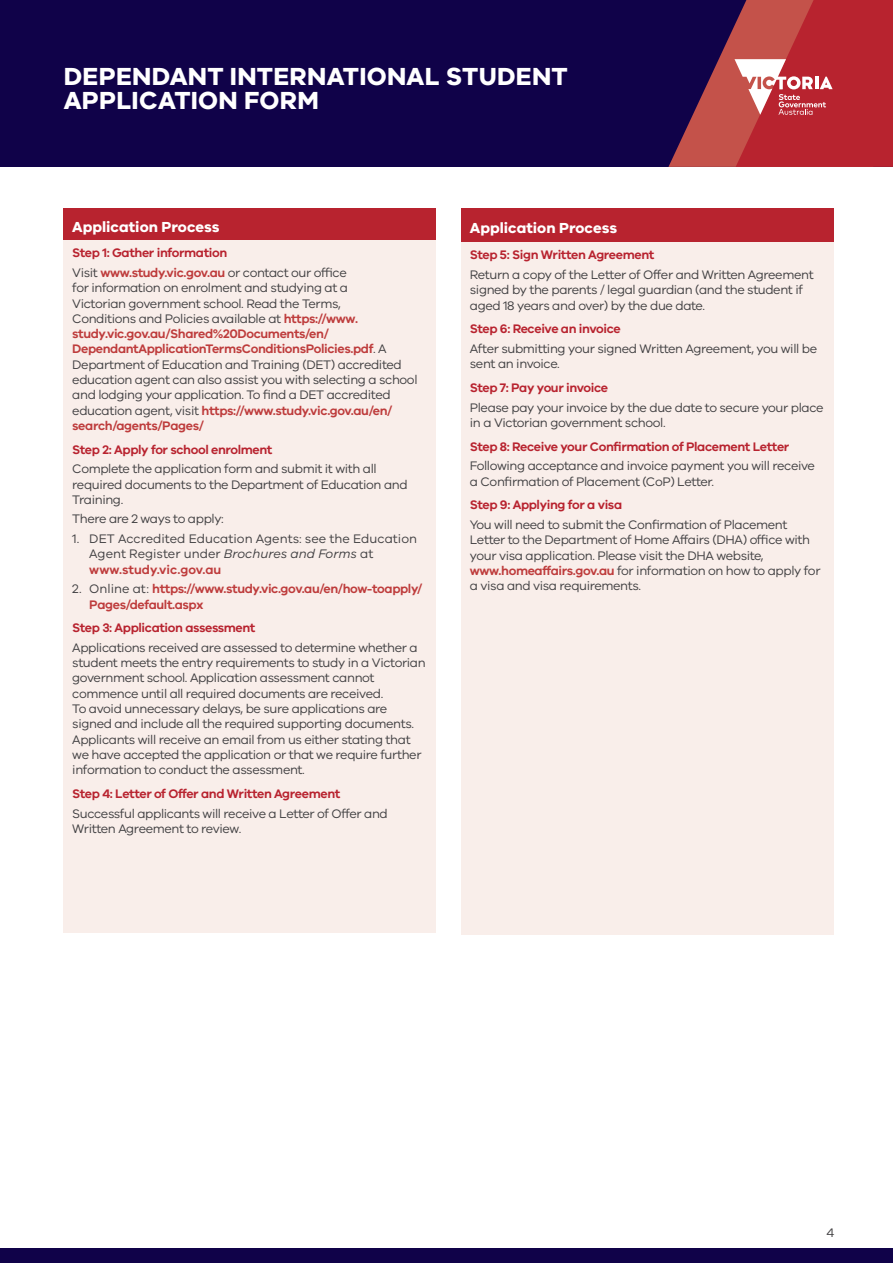
<style>
.page{position:relative;width:893px;height:1263px;background:#fff}
.page>*{position:absolute;margin:0;border:0;box-sizing:border-box;transform-origin:0 0}
.Form_Instructions_He{font:700 25.5px/24px "VIC";letter-spacing:.01em;color:#fff}
.Section_Headers{font:700 15px "VIC";color:#fff}
.Body{font:12.75px/15.3px "VIC";letter-spacing:-.03em;color:#414042}
.Step_Header{font:600 12.75px "VIC";letter-spacing:-.03em;color:#b8232f}
.Body-2{font:12.75px/15.3px "VIC";color:#414042}
.t1{font:600 12.75px/15.3px "VIC";letter-spacing:-.03em;color:#be3c3c}
.Information_Bullets{font:12.75px/15.3px "VIC";letter-spacing:-.03em;color:#414042}
.s1{font-weight:600;color:#be3c3c}
.s2{font-style:italic}
.s3{font-weight:400;color:#414042}
</style>
<div class="page">
<div style="left:0;top:0;width:893px;height:167px;background:#100249"></div>
<svg style="left:668px;top:0;width:225px;height:167px"></svg>
<div style="left:64px;top:208px;width:372px;height:32px;background:#b8232f"></div>
<div style="left:64px;top:240px;width:372px;height:692px;background:#f9eeea"></div>
<div style="left:461px;top:208px;width:372px;height:34px;background:#b8232f"></div>
<div style="left:461px;top:242px;width:372px;height:692px;background:#f9eeea"></div>
<div style="left:0;top:1248px;width:893px;height:15px;background:#100249"></div>
<p class="Form_Instructions_He" style="left:64px;top:64px;width:505px">DEPENDANT INTERNATIONAL STUDENT<br>APPLICATION FORM</p>
<p class="Section_Headers" style="left:72px;top:218px;width:149px">Application Process</p>
<p class="Step_Header" style="left:72px;top:245px;width:156px">Step 1: Gather information</p>
<p class="Body" style="left:72px;top:265px;width:347px">Visit <span class="s1">www.study.vic.gov.au</span> or contact our office<br>for information on enrolment and studying at a<br>Victorian government school. Read the Terms,<br>Conditions and Policies available at <span class="s1">https://www. study.vic.gov.au/Shared%20Documents/en/ DependantApplicationTermsConditionsPolicies.pdf</span>. A Department of Education and Training (DET) accredited education agent can also assist you with selecting a school and lodging your application. To find a DET accredited education agent, visit <span class="s1">https://www.study.vic.gov.au/en/ search/agents/Pages/</span></p>
<p class="Step_Header" style="left:72px;top:442px;width:202px">Step 2: Apply for school enrolment</p>
<p class="Body" style="left:72px;top:461px;width:337px">Complete the application form and submit it with all required documents to the Department of Education and<br>Training.</p>
<p class="Body" style="left:72px;top:511px;width:153px">There are 2 ways to apply:</p>
<p class="Body-2" style="left:89px;top:531px;width:329px;text-indent:-17px">1. DET Accredited Education Agents: see the Education<br>Agent Register under <span class="s2">Brochures and Forms</span> at <span class="s1">www.study.vic.gov.au</span></p>
<p class="t1" style="left:89px;top:581px;width:335px;text-indent:-17px"><span class="s3">2. Online at:</span> https://www.study.vic.gov.au/en/how-toapply/<br>Pages/default.aspx</p>
<p class="Step_Header" style="left:72px;top:620px;width:185px">Step 3: Application assessment</p>
<p class="Body" style="left:72px;top:639px;width:355px">Applications received are assessed to determine whether a student meets the entry requirements to study in a Victorian government school. Application assessment cannot commence until all required documents are received.<br>To avoid unnecessary delays, be sure applications are signed and include all the required supporting documents.<br>Applicants will receive an email from us either stating that we have accepted the application or that we require further information to conduct the assessment.</p>
<p class="Step_Header" style="left:72px;top:786px;width:270px">Step 4: Letter of Offer and Written Agreement</p>
<p class="Body" style="left:72px;top:805px;width:317px">Successful applicants will receive a Letter of Offer and<br>Written Agreement to review.</p>
<p class="Section_Headers" style="left:470px;top:219px;width:149px">Application Process</p>
<p class="Step_Header" style="left:470px;top:247px;width:186px">Step 5: Sign Written Agreement</p>
<p class="Body" style="left:470px;top:267px;width:345px">Return a copy of the Letter of Offer and Written Agreement signed by the parents / legal guardian (and the student if aged 18 years and over) by the due date.</p>
<p class="Step_Header" style="left:470px;top:321px;width:152px">Step 6: Receive an invoice</p>
<p class="Information_Bullets" style="left:470px;top:341px;width:349px">After submitting your signed Written Agreement, you will be sent an invoice.</p>
<p class="Step_Header" style="left:470px;top:380px;width:140px">Step 7: Pay your invoice</p>
<p class="Body" style="left:470px;top:399px;width:355px">Please pay your invoice by the due date to secure your place in a Victorian government school.</p>
<p class="Step_Header" style="left:470px;top:439px;width:321px">Step 8: Receive your Confirmation of Placement Letter</p>
<p class="Body" style="left:470px;top:458px;width:347px">Following acceptance and invoice payment you will receive a Confirmation of Placement (CoP) Letter.</p>
<p class="Step_Header" style="left:470px;top:497px;width:154px">Step 9: Applying for a visa</p>
<p class="Body" style="left:470px;top:517px;width:352px">You will need to submit the Confirmation of Placement Letter to the Department of Home Affairs (DHA) office with your visa application. Please visit the DHA website, <span class="s1">www.homeaffairs.gov.au</span> for information on how to apply for a visa and visa requirements.</p>
<p class="Body" style="left:826px;top:1225px;width:9px">4</p>
</div>
